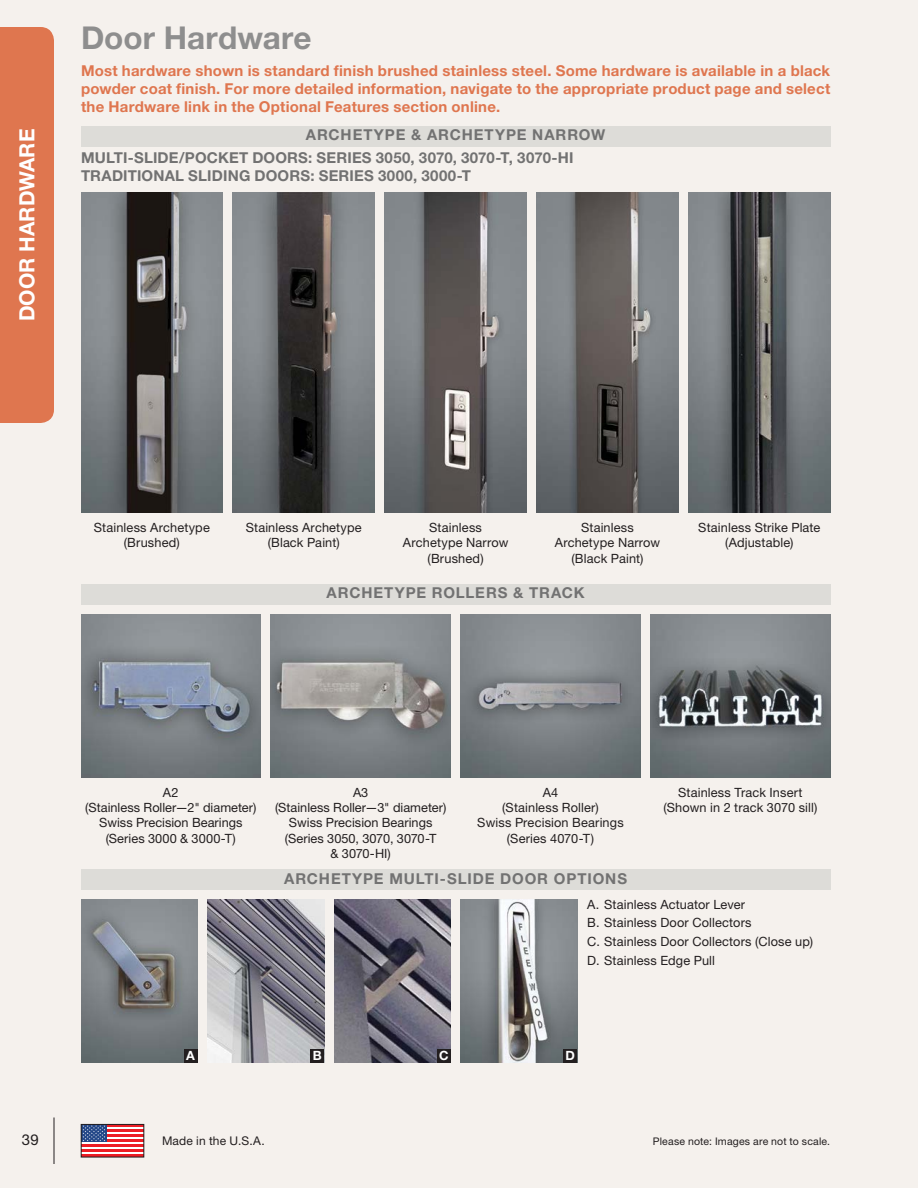
<style>
.page{position:relative;width:918px;height:1188px;background:#f5f1ed}
.page>*{position:absolute;margin:0;border:0;box-sizing:border-box;transform-origin:0 0}
.t1{font:700 31.5px "Helvetica Neue LT Std";letter-spacing:.005em;color:#8e8e8e}
.t2{font:700 21px "Helvetica Neue LT Std";color:#fff}
.t3{font:700 15px/18px "Helvetica Neue LT Std";letter-spacing:.015em;color:#df764f;text-align:justify}
.t4{font:700 15px/18px "Helvetica Neue LT Std";letter-spacing:.01em;color:#727272}
.t5{font:700 15px "Helvetica Neue LT Std";letter-spacing:.06em;color:#727272}
.t6{font:700 15px "Helvetica Neue LT Std";letter-spacing:.065em;color:#727272}
.t7{font:15px "Helvetica Neue LT Std";color:#231f20}
.t8{font:12.75px/15.3px "Helvetica Neue LT Std";letter-spacing:.01em;color:#231f20;text-align:center}
.t9{font:700 12.75px "Helvetica Neue LT Std";color:#fff}
.t10{font:12px "Helvetica Neue LT Std";letter-spacing:.01em;color:#231f20}
.t11{font:10.5px "Helvetica Neue LT Std";letter-spacing:.015em;color:#231f20}
</style>
<div class="page">
<svg style="left:83px;top:1127px;width:59px;height:28px"></svg>
<hr style="left:107px;top:1124px;width:37px;height:3px;background:#ed1d24">
<hr style="left:107px;top:1129px;width:37px;height:3px;background:#ed1d24">
<hr style="left:107px;top:1134px;width:37px;height:3px;background:#ed1d24">
<hr style="left:107px;top:1139px;width:37px;height:3px;background:#ed1d24">
<hr style="left:81px;top:1145px;width:63px;height:2px;background:#ed1d24">
<hr style="left:81px;top:1150px;width:63px;height:2px;background:#ed1d24">
<div style="left:81px;top:1124px;width:26px;height:18px;background:#224687"></div>
<svg style="left:83px;top:1126px;width:22px;height:15px"></svg>
<div style="left:81px;top:1124px;width:63px;height:33px;border:1px solid #231f20"></div>
<hr style="left:54px;top:1117px;width:1px;height:47px;background:#231f20">
<div style="left:0;top:27px;width:54px;height:396px;background:#df764f"></div>
<img style="left:81px;top:614px;width:180px;height:164px">
<img style="left:461px;top:614px;width:179px;height:164px">
<img style="left:651px;top:614px;width:179px;height:164px">
<img style="left:81px;top:192px;width:142px;height:321px">
<img style="left:233px;top:192px;width:142px;height:321px">
<img style="left:385px;top:192px;width:142px;height:321px">
<img style="left:537px;top:192px;width:141px;height:321px">
<img style="left:688px;top:192px;width:142px;height:321px">
<div style="left:81px;top:584px;width:749px;height:20px;background:#dddcd8"></div>
<div style="left:81px;top:126px;width:749px;height:20px;background:#dddcd8"></div>
<img style="left:81px;top:899px;width:116px;height:164px">
<img style="left:208px;top:899px;width:116px;height:164px">
<img style="left:334px;top:899px;width:117px;height:164px">
<img style="left:461px;top:899px;width:116px;height:164px">
<div style="left:184px;top:1049px;width:13px;height:14px;background:#231f20"></div>
<div style="left:311px;top:1049px;width:13px;height:14px;background:#231f20"></div>
<div style="left:437px;top:1049px;width:14px;height:14px;background:#231f20"></div>
<div style="left:564px;top:1049px;width:13px;height:14px;background:#231f20"></div>
<div style="left:81px;top:869px;width:749px;height:20px;background:#dddcd8"></div>
<img style="left:271px;top:614px;width:180px;height:164px">
<h1 class="t1" style="left:81px;top:19px;width:232px">Door Hardware</h1>
<h2 class="t2" style="left:14px;top:321px;width:194px;rotate:-90deg">DOOR HARDWARE</h2>
<p class="t3" style="left:81px;top:61px;width:751px">Most hardware shown is standard finish brushed stainless steel. Some hardware is available in a black powder coat finish. For more detailed information, navigate to the appropriate product page and select the Hardware link in the Optional Features section online.</p>
<p class="t6" style="left:306px;top:126px;width:301px">ARCHETYPE &amp; ARCHETYPE NARROW</p>
<p class="t4" style="left:81px;top:149px;width:494px">MULTI-SLIDE/POCKET DOORS: SERIES 3050, 3070, 3070-T, 3070-HI<br>TRADITIONAL SLIDING DOORS: SERIES 3000, 3000-T</p>
<p class="t8" style="left:94px;top:520px;width:118px">Stainless Archetype (Brushed)</p>
<p class="t8" style="left:246px;top:520px;width:118px">Stainless Archetype (Black Paint)</p>
<p class="t8" style="left:403px;top:520px;width:107px">Stainless<br>Archetype Narrow (Brushed)</p>
<p class="t8" style="left:555px;top:520px;width:107px">Stainless<br>Archetype Narrow (Black Paint)</p>
<p class="t8" style="left:698px;top:520px;width:124px">Stainless Strike Plate (Adjustable)</p>
<p class="t5" style="left:327px;top:584px;width:260px">ARCHETYPE ROLLERS &amp; TRACK</p>
<p class="t8" style="left:85px;top:785px;width:173px">A2<br>(Stainless Roller—2" diameter)<br>Swiss Precision Bearings (Series 3000 &amp; 3000-T)</p>
<p class="t8" style="left:275px;top:785px;width:173px">A3<br>(Stainless Roller—3" diameter)<br>Swiss Precision Bearings (Series 3050, 3070, 3070-T<br>&amp; 3070-HI)</p>
<p class="t8" style="left:663px;top:785px;width:155px">Stainless Track Insert (Shown in 2 track 3070 sill)</p>
<p class="t8" style="left:477px;top:785px;width:148px">A4<br>(Stainless Roller)<br>Swiss Precision Bearings (Series 4070-T)</p>
<p class="t5" style="left:284px;top:869px;width:345px">ARCHETYPE MULTI-SLIDE DOOR OPTIONS</p>
<p class="t8" style="left:587px;top:894px;width:227px;line-height:18.8px;text-align:left">A. Stainless Actuator Lever<br>B. Stainless Door Collectors<br>C. Stainless Door Collectors (Close up)<br>D. Stainless Edge Pull</p>
<p class="t9" style="left:186px;top:1048px;width:10px">A</p>
<p class="t9" style="left:313px;top:1048px;width:10px">B</p>
<p class="t9" style="left:439px;top:1048px;width:11px">C</p>
<p class="t9" style="left:566px;top:1048px;width:11px">D</p>
<p class="t7" style="left:22px;top:1130px;width:18px">39</p>
<p class="t10" style="left:162px;top:1134px;width:104px">Made in the U.S.A.</p>
<p class="t11" style="left:653px;top:1135px;width:179px">Please note: Images are not to scale.</p>
</div>
